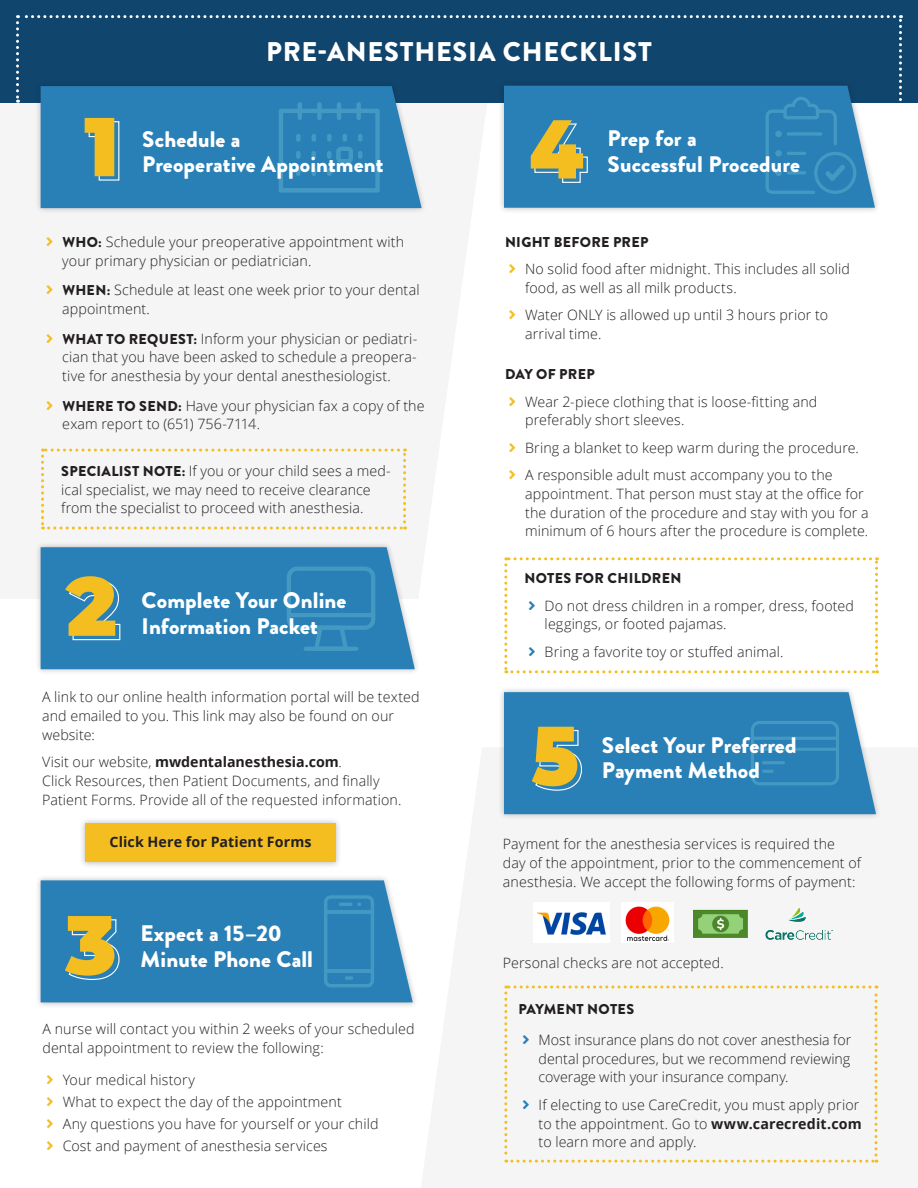
<style>
.page{position:relative;width:918px;height:1188px;background:#fff}
.page>*{position:absolute;margin:0;border:0;box-sizing:border-box;transform-origin:0 0}
.t1{font:900 27px "Brandon Grotesque";letter-spacing:.03em;color:#fff}
.t2{font:900 22.5px/25.5px "Brandon Grotesque";letter-spacing:.005em;color:#fff}
.t3{font:300 14.25px/18.8px "Open Sans";letter-spacing:.01em;color:#231f20}
.t4{font:900 14.25px "Brandon Grotesque";letter-spacing:.02em;color:#231f20}
.t5{font:700 14.25px "Open Sans";letter-spacing:.005em;color:#231f20}
.s1{font-family:"Brandon Grotesque";font-weight:900}
.s2{font-weight:700}
</style>
<div class="page">
<div style="left:79px;top:817px;width:263px;height:51px;background:#231f20;opacity:.3"></div>
<div style="left:85px;top:823px;width:251px;height:39px;background:#f4be20"></div>
<div style="left:0;top:0;width:918px;height:103px;background:#10456e"></div>
<div style="left:35px;top:80px;width:392px;height:134px;background:#231f20;opacity:.3"></div>
<div style="left:41px;top:194px;width:381px;height:14px;background:#2980b6"></div>
<div style="left:35px;top:541px;width:385px;height:134px;background:#231f20;opacity:.3"></div>
<div style="left:41px;top:547px;width:374px;height:122px;background:#2980b6"></div>
<svg style="left:287px;top:567px;width:88px;height:84px;background:#2d84b8"></svg>
<hr style="left:304px;top:647px;width:54px;height:4px;background:#4499c3;border-radius:2px">
<hr style="left:287px;top:613px;width:88px;height:4px;background:#4499c3;border-radius:2px">
<svg style="left:65px;top:576px;width:56px;height:65px;background:#a0a768"></svg>
<div style="left:35px;top:874px;width:383px;height:135px;background:#231f20;opacity:.3"></div>
<div style="left:41px;top:880px;width:372px;height:122px;background:#2980b6"></div>
<svg style="left:324px;top:895px;width:50px;height:92px;background:#2e85b8"></svg>
<hr style="left:326px;top:969px;width:46px;height:4px;background:#4499c3">
<hr style="left:326px;top:910px;width:46px;height:4px;background:#4499c3">
<svg style="left:65px;top:916px;width:55px;height:65px;background:#a3a865"></svg>
<div style="left:498px;top:80px;width:383px;height:134px;background:#231f20;opacity:.3"></div>
<svg style="left:504px;top:194px;width:371px;height:14px;background:#2d82b6"></svg>
<div style="left:498px;top:686px;width:384px;height:134px;background:#231f20;opacity:.3"></div>
<div style="left:504px;top:692px;width:372px;height:122px;background:#2980b6"></div>
<svg style="left:751px;top:721px;width:88px;height:64px;background:#2f86b9"></svg>
<svg style="left:532px;top:727px;width:51px;height:64px;background:#a9aa62"></svg>
<img style="left:537px;top:912px;width:69px;height:24px">
<img style="left:625px;top:906px;width:45px;height:36px">
<img style="left:765px;top:907px;width:69px;height:33px">
<img style="left:694px;top:909px;width:53px;height:29px">
<div style="left:41px;top:449px;width:365px;height:81px;background:#f5f5f6"></div>
<svg style="left:16px;top:15px;width:886px;height:179px"></svg>
<svg style="left:504px;top:557px;width:374px;height:116px"></svg>
<div style="left:504px;top:986px;width:374px;height:177px;background:#f5f5f6"></div>
<h1 class="t1" style="left:266px;top:32px;width:387px">PRE-ANESTHESIA CHECKLIST</h1>
<h2 class="t2" style="left:142px;top:127px;width:243px">Schedule a<br>Preoperative Appointment</h2>
<p class="t3" style="left:62px;top:232px;width:343px"><span class="s1">WHO:</span> Schedule your preoperative appointment with your primary physician or pediatrician.</p>
<p class="t3" style="left:62px;top:280px;width:359px"><span class="s1">WHEN:</span> Schedule at least one week prior to your dental appointment.</p>
<p class="t3" style="left:62px;top:329px;width:357px;text-align:justify"><span class="s1">WHAT TO REQUEST:</span> Inform your physician or pediatri&shy;cian that you have been asked to schedule a preopera&shy;tive for anesthesia by your dental anesthesiologist.</p>
<p class="t3" style="left:62px;top:396px;width:364px"><span class="s1">WHERE TO SEND:</span> Have your physician fax a copy of the exam report to (651) 756-7114.</p>
<p class="t3" style="left:61px;top:461px;width:331px"><span class="s1">SPECIALIST NOTE:</span> If you or your child sees a med&shy;ical specialist, we may need to receive clearance from the specialist to proceed with anesthesia.</p>
<h2 class="t2" style="left:142px;top:588px;width:206px">Complete Your Online<br>Information Packet</h2>
<p class="t3" style="left:42px;top:687px;width:379px">A link to our online health information portal will be texted and emailed to you. This link may also be found on our website:</p>
<p class="t3" style="left:42px;top:752px;width:361px">Visit our website, <span class="s2">mwdentalanesthesia.com</span>.<br>Click Resources, then Patient Documents, and finally<br>Patient Forms. Provide all of the requested information.</p>
<p class="t5" style="left:110px;top:831px;width:204px">Click Here for Patient Forms</p>
<h2 class="t2" style="left:141px;top:921px;width:174px">Expect a 15–20<br>Minute Phone Call</h2>
<p class="t3" style="left:42px;top:1019px;width:374px">A nurse will contact you within 2 weeks of your scheduled dental appointment to review the following:</p>
<p class="t3" style="left:63px;top:1069px;width:317px;line-height:22px">Your medical history<br>What to expect the day of the appointment<br>Any questions you have for yourself or your child Cost and payment of anesthesia services</p>
<h2 class="t2" style="left:608px;top:126px;width:194px">Prep for a<br>Successful Procedure</h2>
<p class="t4" style="left:505px;top:232px;width:145px">NIGHT BEFORE PREP</p>
<p class="t3" style="left:525px;top:259px;width:326px">No solid food after midnight. This includes all solid food, as well as all milk products.</p>
<p class="t3" style="left:525px;top:305px;width:304px">Water ONLY is allowed up until 3 hours prior to arrival time.</p>
<p class="t4" style="left:505px;top:364px;width:91px">DAY OF PREP</p>
<p class="t3" style="left:525px;top:392px;width:294px">Wear 2-piece clothing that is loose-fitting and preferably short sleeves.</p>
<p class="t3" style="left:525px;top:433px;width:335px;line-height:27.5px">Bring a blanket to keep warm during the procedure.<br>A responsible adult must accompany you to the</p>
<p class="t3" style="left:525px;top:484px;width:345px">appointment. That person must stay at the office for the duration of the procedure and stay with you for a minimum of 6 hours after the procedure is complete.</p>
<p class="t4" style="left:525px;top:568px;width:159px">NOTES FOR CHILDREN</p>
<p class="t3" style="left:545px;top:596px;width:311px">Do not dress children in a romper, dress, footed leggings, or footed pajamas.</p>
<p class="t3" style="left:545px;top:642px;width:240px">Bring a favorite toy or stuffed animal.</p>
<h2 class="t2" style="left:602px;top:733px;width:196px">Select Your Preferred<br>Payment Method</h2>
<p class="t3" style="left:503px;top:835px;width:360px">Payment for the anesthesia services is required the day of the appointment, prior to the commencement of anesthesia. We accept the following forms of payment:</p>
<p class="t3" style="left:503px;top:953px;width:222px">Personal checks are not accepted.</p>
<p class="t4" style="left:518px;top:999px;width:117px">PAYMENT NOTES</p>
<p class="t3" style="left:539px;top:1030px;width:314px;text-align:justify">Most insurance plans do not cover anesthesia for dental procedures, but we recommend reviewing coverage with your insurance company.</p>
<p class="t3" style="left:539px;top:1095px;width:325px">If electing to use CareCredit, you must apply prior to the appointment. Go to <span class="s2">www.carecredit.com </span>to learn more and apply.</p>
</div>
